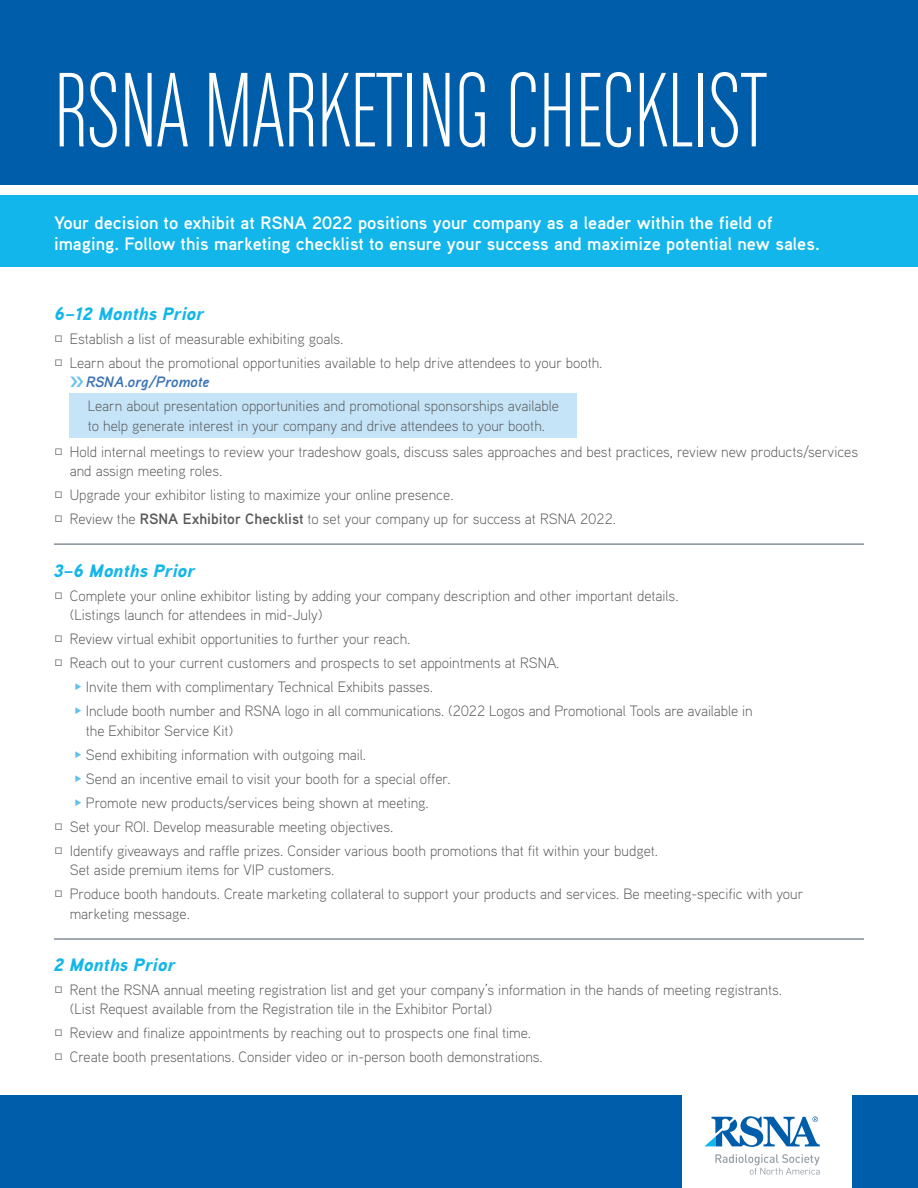
<style>
.page{position:relative;width:918px;height:1188px;background:#fff}
.page>*{position:absolute;margin:0;border:0;box-sizing:border-box;transform-origin:0 0}
.t1{font:112.65px "Chalet Comprime Milan Sixty";color:#fff}
.body{font:700 18px/21px "Aaux Pro OT";color:#fff}
.Body2{font:italic 900 18px "Aaux Pro OT";color:#13b6ea}
.Body2-2{font:300 15px/19.5px "Aaux Pro OT";color:#58595b}
.s1{font-weight:900;color:#61c1ee}
.s2{font-weight:700;font-style:italic;color:#3971b6}
.s3{font-weight:700}
</style>
<div class="page">
<div style="left:0;top:0;width:918px;height:184px;background:#005daa"></div>
<div style="left:0;top:195px;width:918px;height:71px;background:#13b6ea"></div>
<div style="left:0;top:1095px;width:681px;height:93px;background:#005daa"></div>
<div style="left:852px;top:1095px;width:66px;height:93px;background:#005daa"></div>
<svg style="left:704px;top:1116px;width:116px;height:31px"></svg>
<svg style="left:715px;top:1154px;width:105px;height:21px"></svg>
<div style="left:69px;top:394px;width:508px;height:44px;background:#c5e4f7"></div>
<hr style="left:54px;top:544px;width:810px;height:1px;background:#475765">
<hr style="left:54px;top:939px;width:810px;height:1px;background:#475765">
<p class="t1" style="left:54px;top:50px;width:714px">RSNA MARKETING CHECKLIST</p>
<p class="body" style="left:54px;top:212px;width:767px">Your decision to exhibit at RSNA 2022 positions your company as a leader within the field of imaging. Follow this marketing checklist to ensure your success and maximize potential new sales.</p>
<p class="Body2" style="left:54px;top:302px;width:152px">6–12 Months Prior</p>
<p class="Body2-2" style="left:54px;top:328px;width:291px">❑ Establish a list of measurable exhibiting goals.</p>
<p class="Body2-2" style="left:70px;top:352px;width:534px;text-indent:-16px">❑ Learn about the promotional opportunities available to help drive attendees to your booth. <span class="s1">&gt;&gt;</span><span class="s2">RSNA.org/Promote</span></p>
<p class="Body2-2" style="left:88px;top:396px;width:473px">Learn about presentation opportunities and promotional sponsorships available to help generate interest in your company and drive attendees to your booth.</p>
<p class="Body2-2" style="left:70px;top:441px;width:790px;text-indent:-16px">❑ Hold internal meetings to review your tradeshow goals, discuss sales approaches and best practices, review new products/services and assign meeting roles.</p>
<p class="Body2-2" style="left:54px;top:485px;width:401px">❑ Upgrade your exhibitor listing to maximize your online presence.</p>
<p class="Body2-2" style="left:54px;top:509px;width:564px">❑ Review the <span class="s3">RSNA Exhibitor Checklist</span> to set your company up for success at RSNA 2022.</p>
<p class="Body2" style="left:54px;top:559px;width:143px">3–6 Months Prior</p>
<p class="Body2-2" style="left:70px;top:585px;width:610px;text-indent:-16px">❑ Complete your online exhibitor listing by adding your company description and other important details. (Listings launch for attendees in mid-July)</p>
<p class="Body2-2" style="left:54px;top:629px;width:358px">❑ Review virtual exhibit opportunities to further your reach.</p>
<p class="Body2-2" style="left:54px;top:653px;width:507px">❑ Reach out to your current customers and prospects to set appointments at RSNA.</p>
<p class="Body2-2" style="left:86px;top:677px;width:349px">Invite them with complimentary Technical Exhibits passes.</p>
<p class="Body2-2" style="left:86px;top:701px;width:668px">Include booth number and RSNA logo in all communications. (2022 Logos and Promotional Tools are available in the Exhibitor Service Kit)</p>
<p class="Body2-2" style="left:86px;top:744px;width:282px">Send exhibiting information with outgoing mail.</p>
<p class="Body2-2" style="left:86px;top:768px;width:366px">Send an incentive email to visit your booth for a special offer.</p>
<p class="Body2-2" style="left:86px;top:792px;width:344px">Promote new products/services being shown at meeting.</p>
<p class="Body2-2" style="left:54px;top:816px;width:341px">❑ Set your ROI. Develop measurable meeting objectives.</p>
<p class="Body2-2" style="left:70px;top:840px;width:590px;text-indent:-16px">❑ Identify giveaways and raffle prizes. Consider various booth promotions that fit within your budget.<br>Set aside premium items for VIP customers.</p>
<p class="Body2-2" style="left:70px;top:884px;width:735px;text-indent:-16px">❑ Produce booth handouts. Create marketing collateral to support your products and services. Be meeting-specific with your marketing message.</p>
<p class="Body2" style="left:54px;top:953px;width:123px">2 Months Prior</p>
<p class="Body2-2" style="left:70px;top:979px;width:714px;text-indent:-16px">❑ Rent the RSNA annual meeting registration list and get your company’s information in the hands of meeting registrants. (List Request available from the Registration tile in the Exhibitor Portal)</p>
<p class="Body2-2" style="left:54px;top:1023px;width:479px">❑ Review and finalize appointments by reaching out to prospects one final time.</p>
<p class="Body2-2" style="left:54px;top:1047px;width:490px">❑ Create booth presentations. Consider video or in-person booth demonstrations.</p>
</div>
